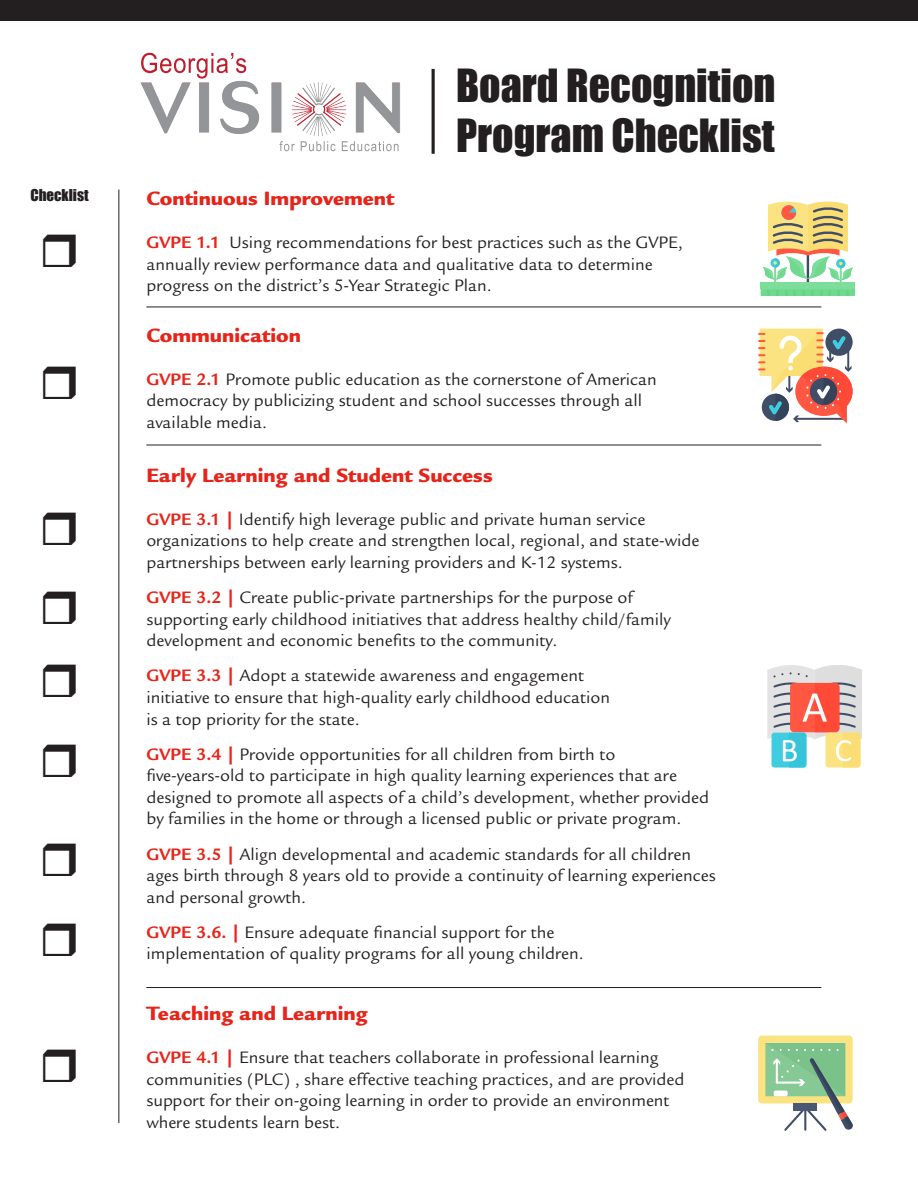
<style>
.page{position:relative;width:918px;height:1188px;background:#fff}
.page>*{position:absolute;margin:0;border:0;box-sizing:border-box;transform-origin:0 0}
.t1{font:42px/49.5px "Impact";color:#231f20}
.t2{font:900 21px "Legacy Sans";color:#e72419}
.t3{font:18px/21.6px "Legacy Sans";color:#231f20}
.t4{font:15px "Impact";color:#231f20}
.s1{font-weight:700;color:#e72419}
</style>
<div class="page">
<img style="left:140px;top:52px;width:260px;height:103px">
<hr style="left:432px;top:69px;width:3px;height:85px;background:#231f20">
<div style="left:0;top:0;width:918px;height:21px;background:#231f20"></div>
<hr style="left:118px;top:190px;width:1px;height:933px;background:#231f20">
<hr style="left:146px;top:307px;width:675px;height:1px;background:#231f20">
<hr style="left:146px;top:445px;width:675px;height:1px;background:#231f20">
<hr style="left:146px;top:987px;width:675px;height:1px;background:#231f20">
<svg style="left:761px;top:201px;width:94px;height:95px"></svg>
<hr style="left:822px;top:328px;width:1px;height:39px;background:#fffae6">
<svg style="left:758px;top:329px;width:95px;height:94px"></svg>
<svg style="left:767px;top:665px;width:95px;height:103px;background:#d6bcaf"></svg>
<svg style="left:758px;top:1036px;width:95px;height:95px"></svg>
<p class="t4" style="left:30px;top:184px;width:60px">Checklist</p>
<p class="t1" style="left:456px;top:60px;width:321px">Board Recognition<br>Program Checklist</p>
<p class="t2" style="left:146px;top:186px;width:250px">Continuous Improvement</p>
<p class="t3" style="left:146px;top:232px;width:538px"><span class="s1">GVPE 1.1</span> Using recommendations for best practices such as the GVPE, annually review performance data and qualitative data to determine progress on the district’s 5-Year Strategic Plan.</p>
<p class="t2" style="left:146px;top:322px;width:156px">Communication</p>
<p class="t3" style="left:146px;top:369px;width:512px"><span class="s1">GVPE 2.1</span> Promote public education as the cornerstone of American democracy by publicizing student and school successes through all available media.</p>
<p class="t2" style="left:146px;top:462px;width:348px">Early Learning and Student Success</p>
<p class="t3" style="left:146px;top:508px;width:555px"><span class="s1">GVPE 3.1 |</span> Identify high leverage public and private human service organizations to help create and strengthen local, regional, and state-wide partnerships between early learning providers and K-12 systems.</p>
<p class="t3" style="left:146px;top:587px;width:526px"><span class="s1">GVPE 3.2 |</span> Create public-private partnerships for the purpose of supporting early childhood initiatives that address healthy child/family development and economic benefits to the community.</p>
<p class="t3" style="left:146px;top:665px;width:465px"><span class="s1">GVPE 3.3 |</span> Adopt a statewide awareness and engagement initiative to ensure that high-quality early childhood education is a top priority for the state.</p>
<p class="t3" style="left:146px;top:743px;width:564px"><span class="s1">GVPE 3.4 |</span> Provide opportunities for all children from birth to five-years-old to participate in high quality learning experiences that are designed to promote all aspects of a child’s development, whether provided by families in the home or through a licensed public or private program.</p>
<p class="t3" style="left:146px;top:843px;width:571px"><span class="s1">GVPE 3.5 |</span> Align developmental and academic standards for all children ages birth through 8 years old to provide a continuity of learning experiences and personal growth.</p>
<p class="t3" style="left:146px;top:922px;width:439px"><span class="s1">GVPE 3.6. |</span> Ensure adequate financial support for the implementation of quality programs for all young children.</p>
<p class="t2" style="left:146px;top:1001px;width:223px">Teaching and Learning</p>
<p class="t3" style="left:146px;top:1047px;width:540px"><span class="s1">GVPE 4.1 |</span> Ensure that teachers collaborate in professional learning communities (PLC) , share effective teaching practices, and are provided support for their on-going learning in order to provide an environment where students learn best.</p>
</div>
